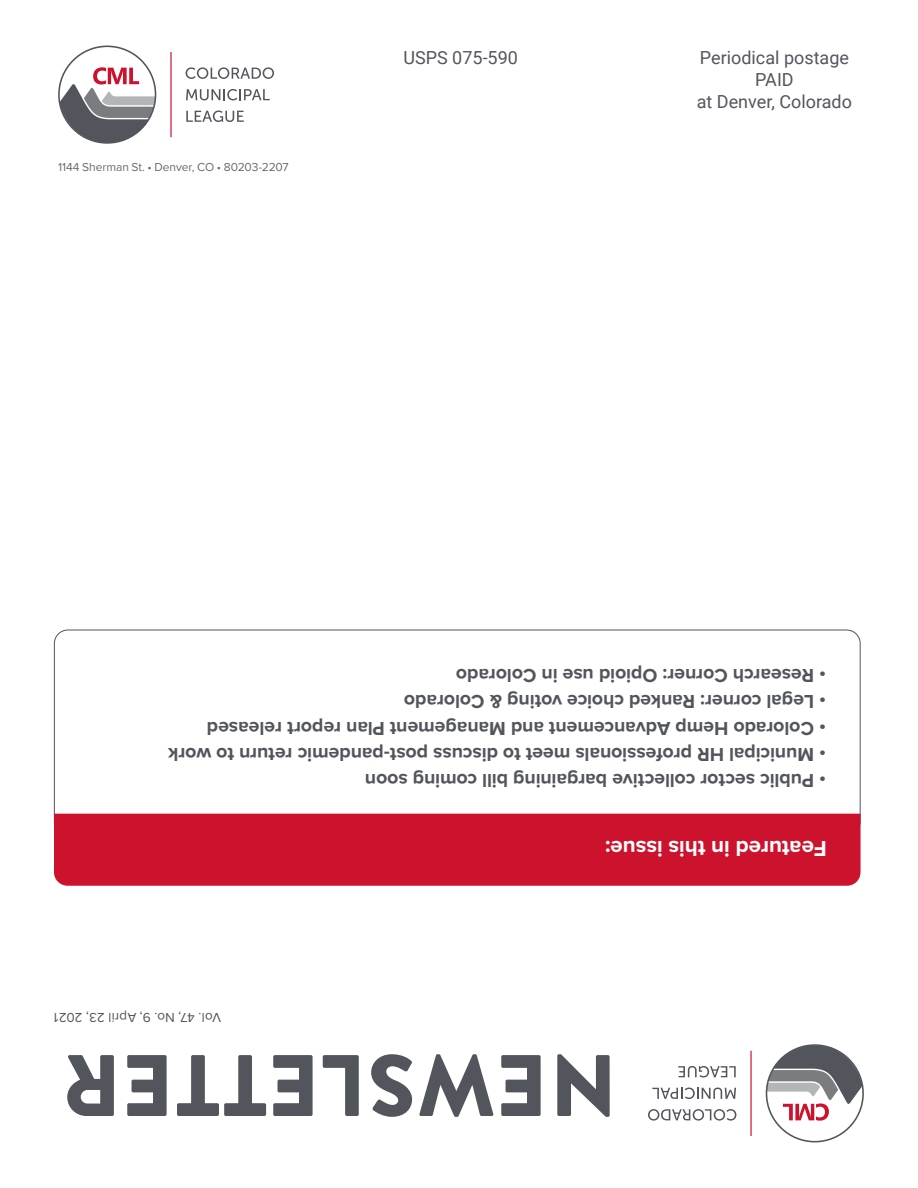
<style>
.page{position:relative;width:918px;height:1188px;background:#fff}
.page>*{position:absolute;margin:0;border:0;box-sizing:border-box;transform-origin:0 0}
.t1{font:900 87px "Brandon Grotesque";letter-spacing:.02em;color:#52555b}
.t2{font:700 22.5px "Proxima Nova";letter-spacing:-.005em;color:#fff}
.t3{font:700 19.5px "Proxima Nova";letter-spacing:-.005em;color:#52555b}
.t4{font:18px/21.6px "Roboto";color:#52555b;text-align:center}
.t5{font:13.5px "Proxima Nova";letter-spacing:.01em;color:#52555b}
.t6{font:12px "Proxima Nova";letter-spacing:-.005em;color:#686b6f}
</style>
<div class="page">
<svg style="left:54px;top:629px;width:807px;height:185px"></svg>
<div style="left:54px;top:814px;width:807px;height:72px;background:#cd122d"></div>
<hr style="left:170px;top:52px;width:2px;height:85px;background:#cd122d">
<svg style="left:60px;top:67px;width:96px;height:76px"></svg>
<svg style="left:186px;top:67px;width:88px;height:12px"></svg>
<svg style="left:186px;top:89px;width:84px;height:11px"></svg>
<svg style="left:186px;top:110px;width:58px;height:12px"></svg>
<hr style="left:750px;top:1051px;width:2px;height:85px;background:#cd122d">
<svg style="left:766px;top:1045px;width:96px;height:76px"></svg>
<svg style="left:648px;top:1109px;width:88px;height:12px"></svg>
<svg style="left:652px;top:1088px;width:84px;height:11px"></svg>
<svg style="left:678px;top:1066px;width:58px;height:12px"></svg>
<p class="t6" style="left:58px;top:158px;width:232px">1144 Sherman St. • Denver, CO • 80203-2207</p>
<p class="t4" style="left:403px;top:46px;width:116px">USPS 075-590</p>
<p class="t4" style="left:697px;top:46px;width:157px">Periodical postage<br>PAID<br>at Denver, Colorado</p>
<p class="t3" style="left:826px;top:690px;width:372px;rotate:-180deg">• Research Corner: Opioid use in Colorado</p>
<p class="t3" style="left:826px;top:716px;width:423px;rotate:-180deg">• Legal corner: Ranked choice voting &amp; Colorado</p>
<p class="t3" style="left:826px;top:743px;width:621px;rotate:-180deg">• Colorado Hemp Advancement and Management Plan report released</p>
<p class="t3" style="left:826px;top:769px;width:659px;rotate:-180deg">• Municipal HR professionals meet to discuss post-pandemic return to work</p>
<p class="t3" style="left:826px;top:796px;width:463px;rotate:-180deg">• Public sector collective bargaining bill coming soon</p>
<p class="t5" style="left:221px;top:1028px;width:169px;rotate:-180deg">Vol. 47, No. 9, April 23, 2021</p>
<p class="t2" style="left:827px;top:865px;width:223px;rotate:-180deg">Featured in this issue:</p>
<h1 class="t1" style="left:617px;top:1147px;width:556px;rotate:-180deg">NEWSLETTER</h1>
</div>
